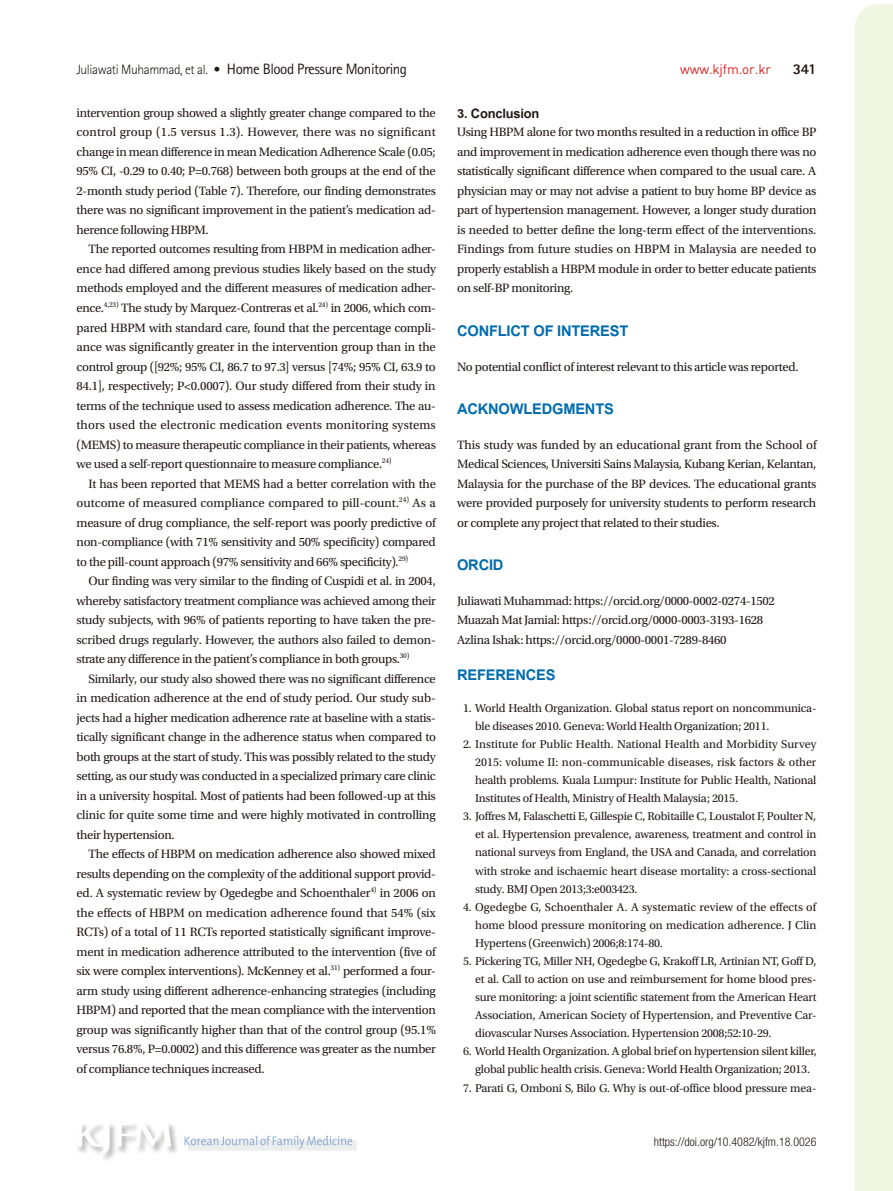
<style>
.page{position:relative;width:893px;height:1191px;background:#fff}
.page>*{position:absolute;margin:0;border:0;box-sizing:border-box;transform-origin:0 0}
.본문-대제목{font:700 20.4px "Utsaah";letter-spacing:-.01em;color:#006cad}
.본문-중제목{font:700 18px "Utsaah";letter-spacing:-.01em;color:#231916}
.t1{font:15px "Rotis Sans Serif Std";letter-spacing:-.03em;color:#231916}
.t2{font:800 15px "Rotis Sans Serif Std";color:#231916}
.t3{font:13.5px "Dinreg";letter-spacing:-.01em;color:#dd2424}
.본문{font:12.75px/19.5px "Utopia Std";letter-spacing:-.025em;color:#231916;text-align:justify}
.t4{font:12px/18px "Utopia Std";letter-spacing:-.02em;color:#231916;text-align:justify}
.t5{font:300 condensed 12px "Helvetica Neue LT Std";color:#231916}
.s1{font-weight:300;font-size:13.5px}
</style>
<div class="page">
<div style="left:855px;top:4px;width:38px;height:1187px;background:#f0f6e2"></div>
<div style="left:188px;top:1140px;width:169px;height:10px;background:#eceded"></div>
<svg style="left:185px;top:1135px;width:167px;height:13px"></svg>
<div style="left:76px;top:1122px;width:104px;height:40px;background:#231916;opacity:.3"></div>
<svg style="left:77px;top:1122px;width:94px;height:32px"></svg>
<p class="t1" style="left:77px;top:60px;width:332px"><span class="s1">Juliawati Muhammad, et al. •</span> Home Blood Pressure Monitoring</p>
<p class="본문" style="left:77px;top:103px;width:361px">intervention group showed a slightly greater change compared to the control group (1.5 versus 1.3). However, there was no significant change in mean difference in mean Medication Adherence Scale (0.05; 95% CI, -0.29 to 0.40; P=0.768) between both groups at the end of the 2-month study period (Table 7). Therefore, our finding demonstrates there was no significant improvement in the patient’s medication ad&shy;herence following HBPM.</p>
<p class="본문" style="left:77px;top:240px;width:361px;text-indent:12px">The reported outcomes resulting from HBPM in medication adher&shy;ence had differed among previous studies likely based on the study methods employed and the different measures of medication adher&shy;ence.<sup>4,23)</sup> The study by Marquez-Contreras et al.<sup>24)</sup> in 2006, which com&shy;pared HBPM with standard care, found that the percentage compli&shy;ance was significantly greater in the intervention group than in the control group ([92%; 95% CI, 86.7 to 97.3] versus [74%; 95% CI, 63.9 to 84.1], respectively; P&lt;0.0007). Our study differed from their study in terms of the technique used to assess medication adherence. The au&shy;thors used the electronic medication events monitoring systems (MEMS) to measure therapeutic compliance in their patients, whereas we used a self-report questionnaire to measure compliance.<sup>24)</sup></p>
<p class="본문" style="left:77px;top:474px;width:361px;text-indent:12px">It has been reported that MEMS had a better correlation with the outcome of measured compliance compared to pill-count.<sup>24)</sup> As a measure of drug compliance, the self-report was poorly predictive of non-compliance (with 71% sensitivity and 50% specificity) compared to the pill-count approach (97% sensitivity and 66% specificity).<sup>29)</sup></p>
<p class="본문" style="left:77px;top:571px;width:361px;text-indent:12px">Our finding was very similar to the finding of Cuspidi et al. in 2004, whereby satisfactory treatment compliance was achieved among their study subjects, with 96% of patients reporting to have taken the pre&shy;scribed drugs regularly. However, the authors also failed to demon&shy;strate any difference in the patient’s compliance in both groups.<sup>30)</sup></p>
<p class="본문" style="left:77px;top:669px;width:361px;text-indent:12px">Similarly, our study also showed there was no significant difference in medication adherence at the end of study period. Our study sub&shy;jects had a higher medication adherence rate at baseline with a statis&shy;tically significant change in the adherence status when compared to both groups at the start of study. This was possibly related to the study setting, as our study was conducted in a specialized primary care clinic in a university hospital. Most of patients had been followed-up at this clinic for quite some time and were highly motivated in controlling their hypertension.</p>
<p class="본문" style="left:77px;top:844px;width:361px;text-indent:12px">The effects of HBPM on medication adherence also showed mixed results depending on the complexity of the additional support provid&shy;ed. A systematic review by Ogedegbe and Schoenthaler<sup>4)</sup> in 2006 on the effects of HBPM on medication adherence found that 54% (six RCTs) of a total of 11 RCTs reported statistically significant improve&shy;ment in medication adherence attributed to the intervention (five of six were complex interventions). McKenney et al.<sup>31)</sup> performed a four&shy;arm study using different adherence-enhancing strategies (including HBPM) and reported that the mean compliance with the intervention group was significantly higher than that of the control group (95.1% versus 76.8%, P=0.0002) and this difference was greater as the number of compliance techniques increased.</p>
<p class="t3" style="left:680px;top:61px;width:93px">www.kjfm.or.kr</p>
<p class="t2" style="left:793px;top:60px;width:25px">341</p>
<p class="본문-중제목" style="left:457px;top:105px;width:84px">3. Conclusion</p>
<p class="본문" style="left:457px;top:123px;width:361px">Using HBPM alone for two months resulted in a reduction in office BP and improvement in medication adherence even though there was no statistically significant difference when compared to the usual care. A physician may or may not advise a patient to buy home BP device as part of hypertension management. However, a longer study duration is needed to better define the long-term effect of the interventions.<br>Findings from future studies on HBPM in Malaysia are needed to properly establish a HBPM module in order to better educate patients on self-BP monitoring.</p>
<p class="본문-대제목" style="left:457px;top:321px;width:173px">CONFLICT OF INTEREST</p>
<p class="본문" style="left:457px;top:357px;width:343px">No potential conflict of interest relevant to this article was reported.</p>
<p class="본문-대제목" style="left:457px;top:399px;width:158px">ACKNOWLEDGMENTS</p>
<p class="본문" style="left:457px;top:435px;width:361px">This study was funded by an educational grant from the School of Medical Sciences, Universiti Sains Malaysia, Kubang Kerian, Kelantan, Malaysia for the purchase of the BP devices. The educational grants were provided purposely for university students to perform research or complete any project that related to their studies.</p>
<p class="본문-대제목" style="left:457px;top:555px;width:48px">ORCID</p>
<p class="본문" style="left:457px;top:591px;width:319px">Juliawati Muhammad: https://orcid.org/0000-0002-0274-1502</p>
<p class="본문" style="left:457px;top:610px;width:308px">Muazah Mat Jamial: https://orcid.org/0000-0003-3193-1628</p>
<p class="본문" style="left:457px;top:630px;width:271px">Azlina Ishak: https://orcid.org/0000-0001-7289-8460</p>
<p class="본문-대제목" style="left:457px;top:665px;width:100px">REFERENCES</p>
<p class="t4" style="left:475px;top:699px;width:343px;text-indent:-12px">1. World Health Organization. Global status report on noncommunica&shy;ble diseases 2010. Geneva: World Health Organization; 2011.</p>
<p class="t4" style="left:475px;top:735px;width:343px;text-indent:-12px">2. Institute for Public Health. National Health and Morbidity Survey 2015: volume II: non-communicable diseases, risk factors &amp; other health problems. Kuala Lumpur: Institute for Public Health, National Institutes of Health, Ministry of Health Malaysia; 2015.</p>
<p class="t4" style="left:475px;top:807px;width:343px;text-indent:-12px">3. Joffres M, Falaschetti E, Gillespie C, Robitaille C, Loustalot F, Poulter N, et al. Hypertension prevalence, awareness, treatment and control in national surveys from England, the USA and Canada, and correlation with stroke and ischaemic heart disease mortality: a cross-sectional study. BMJ Open 2013;3:e003423.</p>
<p class="t4" style="left:475px;top:898px;width:343px;text-indent:-12px">4. Ogedegbe G, Schoenthaler A. A systematic review of the effects of home blood pressure monitoring on medication adherence. J Clin Hypertens (Greenwich) 2006;8:174-80.</p>
<p class="t4" style="left:475px;top:952px;width:343px;text-indent:-12px">5. Pickering TG, Miller NH, Ogedegbe G, Krakoff LR, Artinian NT, Goff D, et al. Call to action on use and reimbursement for home blood pres&shy;sure monitoring: a joint scientific statement from the American Heart Association, American Society of Hypertension, and Preventive Car&shy;diovascular Nurses Association. Hypertension 2008;52:10-29.</p>
<p class="t4" style="left:463px;top:1042px;width:355px;text-align:center">6. World Health Organization. A global brief on hypertension silent killer, global public health crisis. Geneva: World Health Organization; 2013.</p>
<p class="t4" style="left:463px;top:1078px;width:355px">7. Parati G, Omboni S, Bilo G. Why is out-of-office blood pressure mea-</p>
<p class="t5" style="left:654px;top:1134px;width:164px">https://doi.org/10.4082/kjfm.18.0026</p>
</div>
